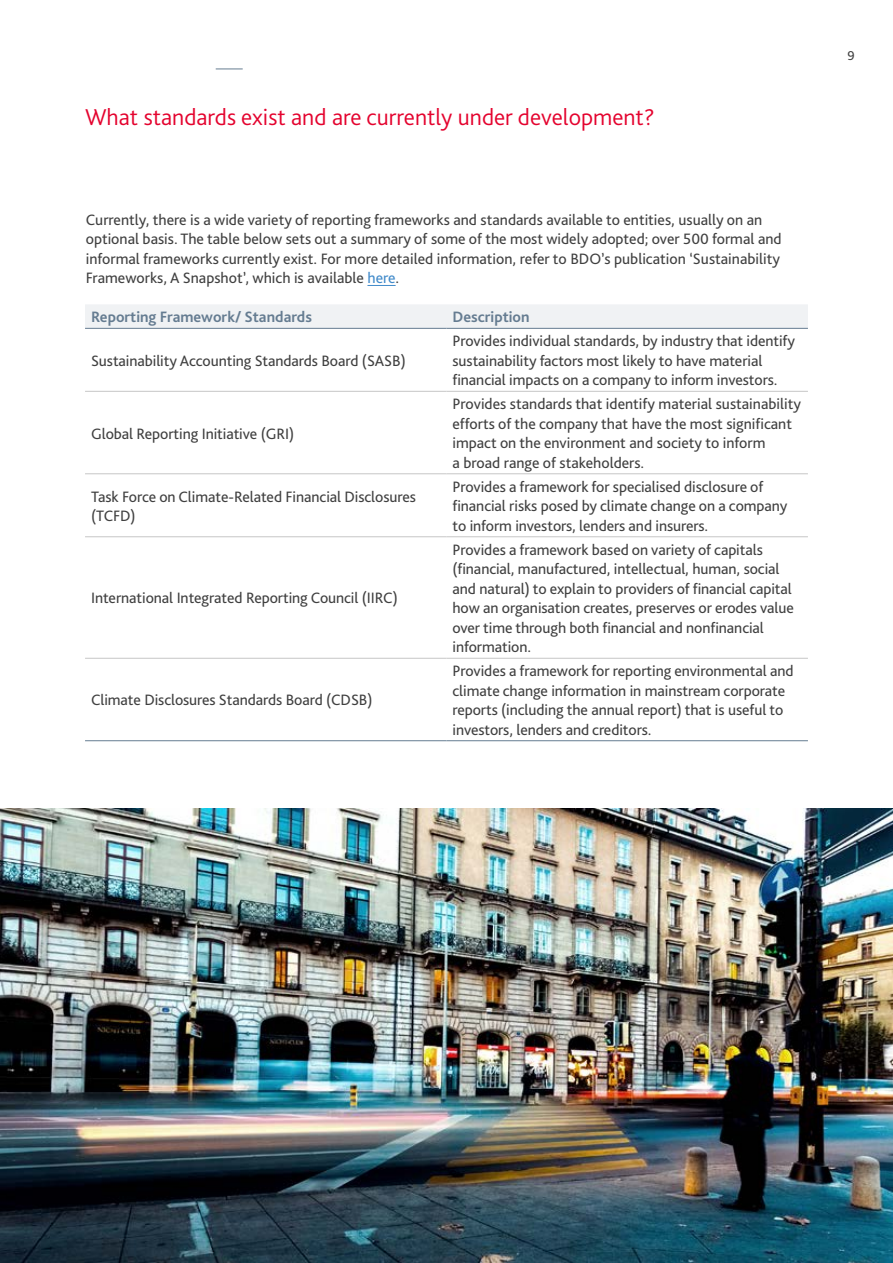
<style>
.page{position:relative;width:893px;height:1263px;background:#fff}
.page>*{position:absolute;margin:0;border:0;box-sizing:border-box;transform-origin:0 0}
.t1{font:300 24px "Bliss Pro";color:#e4032e}
.t2{font:15.75px/19.5px "Bliss Pro";letter-spacing:-.005em;color:#404040}
.t3{font:700 15.75px "Bliss Pro";color:#657c91}
.t4{font:13.5px "Bliss Pro";color:#404040}
.s1{color:#428bca}
</style>
<div class="page">
<svg style="left:367px;top:285px;width:29px;height:1px"></svg>
<div style="left:85px;top:305px;width:723px;height:23px;background:#f0f2f4"></div>
<hr style="left:85px;top:328px;width:361px;height:1px;background:#657c91">
<hr style="left:446px;top:328px;width:362px;height:1px;background:#657c91">
<hr style="left:85px;top:391px;width:361px;height:1px;background:#c6c6c6">
<hr style="left:446px;top:391px;width:362px;height:1px;background:#c6c6c6">
<hr style="left:85px;top:473px;width:361px;height:1px;background:#c6c6c6">
<hr style="left:446px;top:473px;width:362px;height:1px;background:#c6c6c6">
<hr style="left:85px;top:536px;width:361px;height:1px;background:#c6c6c6">
<hr style="left:446px;top:536px;width:362px;height:1px;background:#c6c6c6">
<hr style="left:85px;top:658px;width:361px;height:1px;background:#c6c6c6">
<hr style="left:446px;top:658px;width:362px;height:1px;background:#c6c6c6">
<hr style="left:85px;top:740px;width:361px;height:1px;background:#657c91">
<hr style="left:446px;top:740px;width:362px;height:1px;background:#657c91">
<img style="left:0;top:809px;width:893px;height:454px">
<svg style="left:216px;top:69px;width:27px;height:1px"></svg>
<h1 class="t1" style="left:85px;top:102px;width:571px">What standards exist and are currently under development?</h1>
<p class="t2" style="left:86px;top:209px;width:697px">Currently, there is a wide variety of reporting frameworks and standards available to entities, usually on an optional basis. The table below sets out a summary of some of the most widely adopted; over 500 formal and informal frameworks currently exist. For more detailed information, refer to BDO’s publication ‘Sustainability Frameworks, A Snapshot’, which is available <span class="s1">here</span>.</p>
<p class="t3" style="left:91px;top:307px;width:222px">Reporting Framework/ Standards</p>
<p class="t3" style="left:452px;top:307px;width:79px">Description</p>
<p class="t2" style="left:91px;top:350px;width:316px">Sustainability Accounting Standards Board (SASB)</p>
<p class="t2" style="left:452px;top:331px;width:344px">Provides individual standards, by industry that identify sustainability factors most likely to have material financial impacts on a company to inform investors.</p>
<p class="t2" style="left:91px;top:423px;width:205px">Global Reporting Initiative (GRI)</p>
<p class="t2" style="left:452px;top:394px;width:350px">Provides standards that identify material sustainability efforts of the company that have the most significant impact on the environment and society to inform<br>a broad range of stakeholders.</p>
<p class="t2" style="left:91px;top:486px;width:326px">Task Force on Climate-Related Financial Disclosures (TCFD)</p>
<p class="t2" style="left:452px;top:476px;width:336px">Provides a framework for specialised disclosure of financial risks posed by climate change on a company to inform investors, lenders and insurers.</p>
<p class="t2" style="left:91px;top:588px;width:308px">International Integrated Reporting Council (IIRC)</p>
<p class="t2" style="left:91px;top:690px;width:283px">Climate Disclosures Standards Board (CDSB)</p>
<p class="t2" style="left:452px;top:539px;width:343px">Provides a framework based on variety of capitals (financial, manufactured, intellectual, human, social and natural) to explain to providers of financial capital how an organisation creates, preserves or erodes value over time through both financial and nonfinancial information.</p>
<p class="t2" style="left:452px;top:661px;width:343px">Provides a framework for reporting environmental and climate change information in mainstream corporate reports (including the annual report) that is useful to investors, lenders and creditors.</p>
<p class="t4" style="left:847px;top:47px;width:9px">9</p>
</div>
